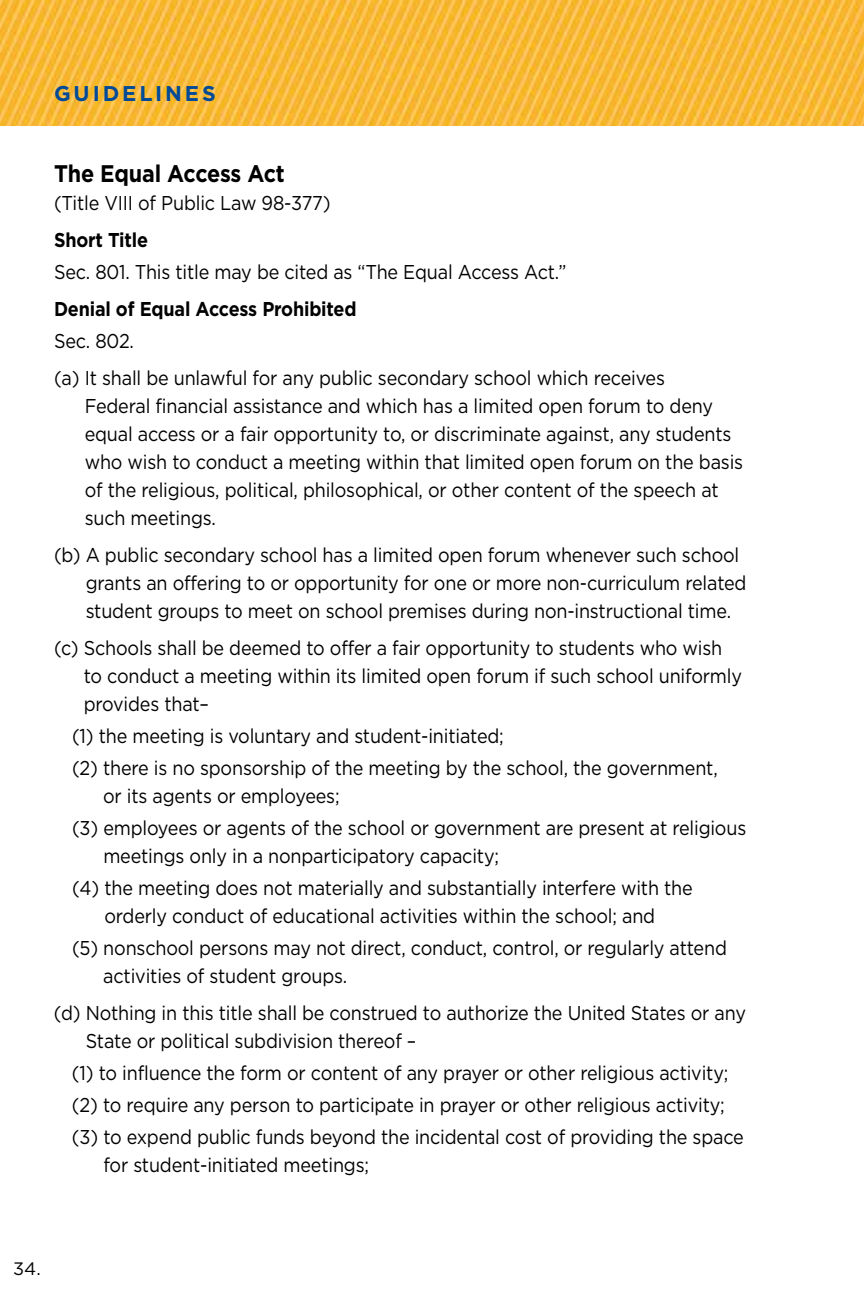
<style>
.page{position:relative;width:864px;height:1296px;background:#fff}
.page>*{position:absolute;margin:0;border:0;box-sizing:border-box;transform-origin:0 0}
.t1{font:700 24px "Gotham HTF";letter-spacing:-.01em;color:#000;scale:.9 1}
.t2{font:700 21.4px "Gotham HTF";letter-spacing:.135em;color:#004a98}
.t3{font:20px/28px "Gotham HTF";letter-spacing:-.01em;color:#000;scale:.9 1}
.t4{font:700 20px "Gotham HTF";letter-spacing:-.01em;color:#000;scale:.9 1}
.t5{font:18px "Gotham HTF";color:#000}
</style>
<div class="page">
<img style="left:0;top:0;width:864px;height:126px">
<p class="t2" style="left:54px;top:81px;width:163px">GUIDELINES</p>
<p class="t1" style="left:54px;top:160px;width:258px">The Equal Access Act</p>
<p class="t3" style="left:54px;top:189px;width:309px">(Title VIII of Public Law 98-377)</p>
<p class="t4" style="left:54px;top:229px;width:106px">Short Title</p>
<p class="t3" style="left:54px;top:258px;width:571px">Sec. 801. This title may be cited as “The Equal Access Act.”</p>
<p class="t4" style="left:54px;top:298px;width:338px">Denial of Equal Access Prohibited</p>
<p class="t3" style="left:54px;top:322px;width:680px;line-height:37px">Sec. 802.<br>(a) It shall be unlawful for any public secondary school which receives</p>
<p class="t3" style="left:85px;top:392px;width:733px">Federal financial assistance and which has a limited open forum to deny equal access or a fair opportunity to, or discriminate against, any students who wish to conduct a meeting within that limited open forum on the basis of the religious, political, philosophical, or other content of the speech at such meetings.</p>
<p class="t3" style="left:86px;top:541px;width:736px;text-indent:-32px">(b) A public secondary school has a limited open forum whenever such school grants an offering to or opportunity for one or more non-curriculum related student groups to meet on school premises during non-instructional time.</p>
<p class="t3" style="left:84px;top:634px;width:733px;text-indent:-30px">(c) Schools shall be deemed to offer a fair opportunity to students who wish to conduct a meeting within its limited open forum if such school uniformly provides that–</p>
<p class="t3" style="left:72px;top:720px;width:719px;line-height:32px">(1) the meeting is voluntary and student-initiated;<br>(2) there is no sponsorship of the meeting by the school, the government,</p>
<p class="t3" style="left:72px;top:780px;width:751px;line-height:32px;text-indent:31px">or its agents or employees;<br>(3) employees or agents of the school or government are present at religious</p>
<p class="t3" style="left:72px;top:840px;width:691px;line-height:32px;text-indent:31px">meetings only in a nonparticipatory capacity;<br>(4) the meeting does not materially and substantially interfere with the</p>
<p class="t3" style="left:72px;top:900px;width:729px;line-height:32px;text-indent:32px">orderly conduct of educational activities within the school; and<br>(5) nonschool persons may not direct, conduct, control, or regularly attend</p>
<p class="t3" style="left:54px;top:957px;width:770px;line-height:37px;text-indent:49px">activities of student groups.<br>(d) Nothing in this title shall be construed to authorize the United States or any</p>
<p class="t3" style="left:72px;top:1025px;width:748px;line-height:32px;text-indent:14px">State or political subdivision thereof –<br>(1) to influence the form or content of any prayer or other religious activity; (2) to require any person to participate in prayer or other religious activity; (3) to expend public funds beyond the incidental cost of providing the space</p>
<p class="t3" style="left:103px;top:1151px;width:297px">for student-initiated meetings;</p>
<p class="t5" style="left:13px;top:1259px;width:29px">34.</p>
</div>
